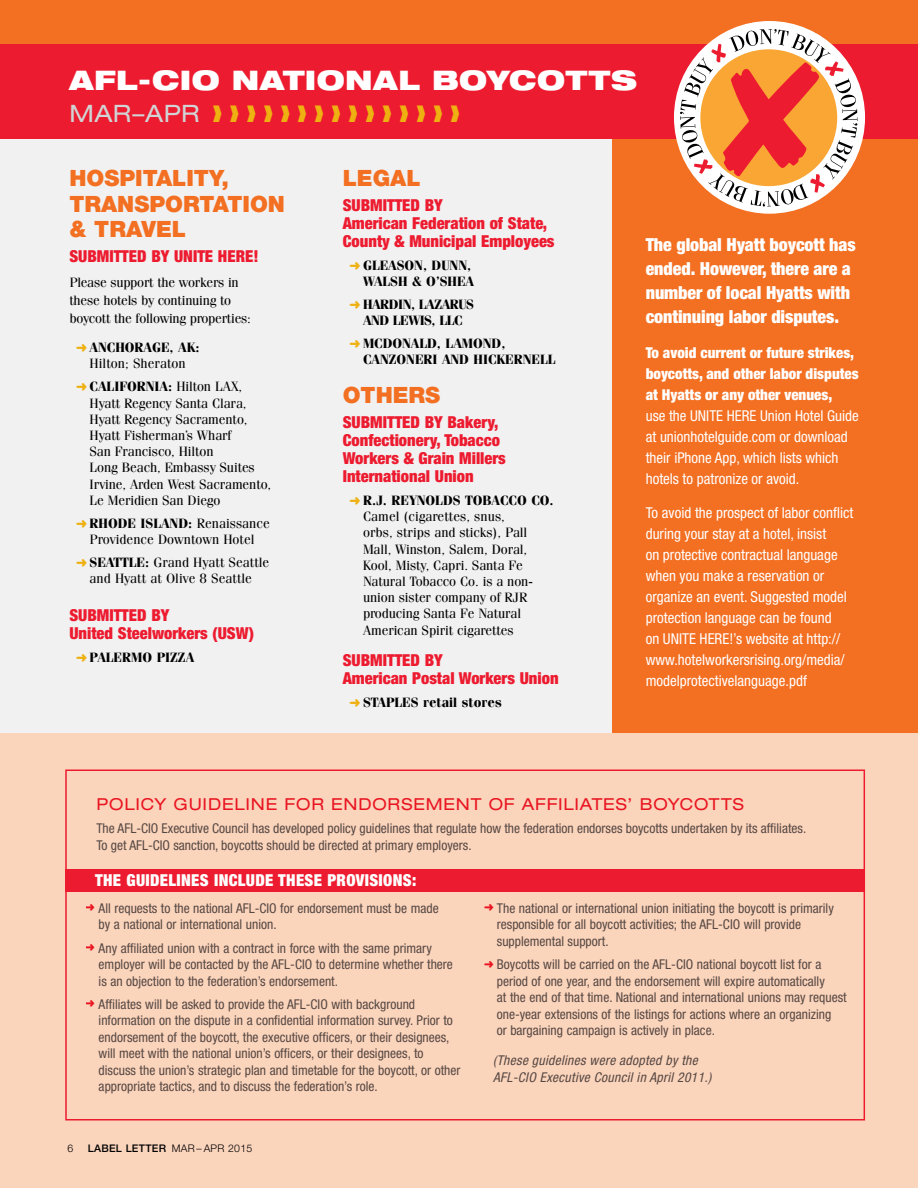
<style>
.page{position:relative;width:918px;height:1188px;background:#fff}
.page>*{position:absolute;margin:0;border:0;box-sizing:border-box;transform-origin:0 0}
.t1{font:900 expanded 27px "Helvetica Neue LT Std";letter-spacing:.015em;color:#fff}
.t2{font:expanded 24px "Helvetica Neue LT Std";letter-spacing:.02em;color:#d1d3d4}
.t3{font:900 22.5px/25.5px "Helvetica Neue LT Std";color:#f36f21}
.t4{font:900 condensed 18px/24px "Helvetica Neue LT Std";letter-spacing:-.005em;color:#fff}
.t5{font:900 condensed 16.5px/18px "Helvetica Neue LT Std";color:#ed1b2f}
.t6{font:expanded 16.5px "Helvetica Neue LT Std";letter-spacing:.05em;color:#ed1b2f}
.t7{font:900 condensed 16.5px "Helvetica Neue LT Std";letter-spacing:.02em;color:#fff}
.t8{font:condensed 15px/21px "Helvetica Neue LT Std";color:#fff}
.t9{font:900 condensed 15px/21px "Helvetica Neue LT Std";color:#fff}
.t10{font:condensed 13.5px/16.5px "Helvetica Neue LT Std";color:#58595b}
.t11{font:13.5px/16.2px "Fenice Std";letter-spacing:-.01em;color:#000}
.t12{font:700 13.5px/16.2px "Fenice Std";color:#000;text-align:right}
.t13{font:italic condensed 13.5px/16.5px "Helvetica Neue LT Std";letter-spacing:.025em;color:#58595b}
.t14{font:700 13.5px/16.2px "Fenice Std";letter-spacing:-.03em;color:#000;text-align:center}
.t15{font:500 10.5px "Helvetica Neue LT Std";letter-spacing:.025em;color:#000}
.t16{font:300 10.5px "Helvetica Neue LT Std";color:#000}
.s1{color:#eeb111}
.s2{font-weight:700}
.s3{color:#ed1b2f}
.s4{font-weight:300}
</style>
<div class="page">
<div style="left:0;top:733px;width:918px;height:455px;background:#fbd4bc"></div>
<div style="left:0;top:0;width:918px;height:54px;background:#f36f21"></div>
<div style="left:0;top:121px;width:918px;height:612px;background:#f1f1f2"></div>
<div style="left:65px;top:770px;width:800px;height:350px;border:2px solid #ed1b2f"></div>
<div style="left:612px;top:0;width:306px;height:733px;background:#f36f21"></div>
<div style="left:66px;top:869px;width:798px;height:22px;background:#ed1b2f"></div>
<div style="left:0;top:44px;width:918px;height:95px;background:#ed1b2f"></div>
<div style="left:674px;top:21px;width:191px;height:193px;background:#fff;border-radius:50%"></div>
<svg style="left:680px;top:29px;width:178px;height:178px"></svg>
<h1 class="t1" style="left:69px;top:63px;width:569px">AFL-CIO NATIONAL BOYCOTTS</h1>
<h2 class="t2" style="left:69px;top:99px;width:392px">MAR–APR <span class="s1">❱</span> <span class="s1">❱</span> <span class="s1">❱</span> <span class="s1">❱</span> <span class="s1">❱</span> <span class="s1">❱</span> <span class="s1">❱</span> <span class="s1">❱</span> <span class="s1">❱</span> <span class="s1">❱</span> <span class="s1">❱</span> <span class="s1">❱</span> <span class="s1">❱</span> <span class="s1">❱</span> <span class="s1">❱</span></h2>
<h3 class="t3" style="left:69px;top:165px;width:217px">HOSPITALITY,<br>TRANSPORTATION &amp; TRAVEL</h3>
<p class="t5" style="left:69px;top:247px;width:191px">SUBMITTED BY UNITE HERE!</p>
<p class="t11" style="left:69px;top:273px;width:183px;line-height:18px">Please support the workers in these hotels by continuing to boycott the following properties:</p>
<p class="t11" style="left:76px;top:339px;width:125px;text-align:center"><span class="s1">➜</span> <span class="s2">ANCHORAGE, AK:<br></span>Hilton; Sheraton</p>
<p class="t11" style="left:90px;top:378px;width:183px;text-indent:-14px"><span class="s1">➜</span> <span class="s2">CALIFORNIA:</span> Hilton LAX,<br>Hyatt Regency Santa Clara,<br>Hyatt Regency Sacramento,<br>Hyatt Fisherman’s Wharf<br>San Francisco, Hilton<br>Long Beach, Embassy Suites<br>Irvine, Arden West Sacramento,<br>Le Meridien San Diego</p>
<p class="t11" style="left:76px;top:515px;width:195px;text-align:center"><span class="s1">➜</span> <span class="s2">RHODE ISLAND:</span> Renaissance<br>Providence Downtown Hotel</p>
<p class="t11" style="left:76px;top:554px;width:195px;text-align:center"><span class="s1">➜</span> <span class="s2">SEATTLE:</span> Grand Hyatt Seattle and Hyatt at Olive 8 Seattle</p>
<p class="t5" style="left:69px;top:606px;width:186px">SUBMITTED BY<br>United Steelworkers (USW)</p>
<p class="t12" style="left:76px;top:649px;width:120px"><span class="s1">➜</span> PALERMO PIZZA</p>
<h3 class="t3" style="left:343px;top:165px;width:79px">LEGAL</h3>
<p class="t5" style="left:343px;top:196px;width:213px">SUBMITTED BY<br>American Federation of State,<br>County &amp; Municipal Employees</p>
<p class="t12" style="left:349px;top:257px;width:126px"><span class="s1">➜</span> GLEASON, DUNN,<br>WALSH &amp; O’SHEA</p>
<p class="t14" style="left:349px;top:296px;width:126px"><span class="s1">➜</span> HARDIN, LAZARUS<br>AND LEWIS, LLC</p>
<p class="t12" style="left:363px;top:335px;width:194px;text-align:left;text-indent:-14px"><span class="s1">➜</span> MCDONALD, LAMOND,<br>CANZONERI AND HICKERNELL</p>
<h3 class="t3" style="left:343px;top:382px;width:99px">OTHERS</h3>
<p class="t5" style="left:343px;top:413px;width:165px">SUBMITTED BY Bakery,<br>Confectionery, Tobacco<br>Workers &amp; Grain Millers<br>International Union</p>
<p class="t11" style="left:363px;top:492px;width:192px;text-indent:-14px"><span class="s1">➜</span> <span class="s2">R.J. REYNOLDS TOBACCO CO.<br></span>Camel (cigarettes, snus,<br>orbs, strips and sticks), Pall<br>Mall, Winston, Salem, Doral,<br>Kool, Misty, Capri. Santa Fe<br>Natural Tobacco Co. is a non&shy;union sister company of RJR producing Santa Fe Natural<br>American Spirit cigarettes</p>
<p class="t5" style="left:343px;top:651px;width:217px">SUBMITTED BY<br>American Postal Workers Union</p>
<p class="t12" style="left:349px;top:694px;width:154px"><span class="s1">➜</span> STAPLES retail stores</p>
<h3 class="t4" style="left:646px;top:233px;width:212px">The global Hyatt boycott has ended. However, there are a number of local Hyatts with continuing labor disputes.</h3>
<p class="t9" style="left:646px;top:342px;width:214px">To avoid current or future strikes, boycotts, and other labor disputes at Hyatts or any other venues,</p>
<p class="t8" style="left:646px;top:405px;width:214px">use the UNITE HERE Union Hotel Guide at unionhotelguide.com or download their iPhone App, which lists which hotels to patronize or avoid.</p>
<p class="t8" style="left:646px;top:502px;width:209px">To avoid the prospect of labor conflict during your stay at a hotel, insist<br>on protective contractual language when you make a reservation or organize an event. Suggested model protection language can be found<br>on UNITE HERE!’s website at http:// www.hotelworkersrising.org/media/ modelprotectivelanguage.pdf</p>
<p class="t6" style="left:96px;top:794px;width:649px">POLICY GUIDELINE FOR ENDORSEMENT OF AFFILIATES’ BOYCOTTS</p>
<p class="t10" style="left:96px;top:820px;width:712px">The AFL-CIO Executive Council has developed policy guidelines that regulate how the federation endorses boycotts undertaken by its affiliates.<br>To get AFL-CIO sanction, boycotts should be directed at primary employers.</p>
<p class="t7" style="left:95px;top:870px;width:323px">THE GUIDELINES INCLUDE THESE PROVISIONS:</p>
<p class="t10" style="left:99px;top:900px;width:342px;text-indent:-13px"><span class="s3">➜</span> All requests to the national AFL-CIO for endorsement must be made by a national or international union.</p>
<p class="t10" style="left:99px;top:939px;width:356px;text-indent:-13px"><span class="s3">➜</span> Any affiliated union with a contract in force with the same primary employer will be contacted by the AFL-CIO to determine whether there is an objection to the federation’s endorsement.</p>
<p class="t10" style="left:99px;top:996px;width:363px;text-indent:-13px"><span class="s3">➜</span> Affiliates will be asked to provide the AFL-CIO with background information on the dispute in a confidential information survey. Prior to endorsement of the boycott, the executive officers, or their designees, will meet with the national union’s officers, or their designees, to discuss the union’s strategic plan and timetable for the boycott, or other appropriate tactics, and to discuss the federation’s role.</p>
<p class="t16" style="left:68px;top:1142px;width:7px">6</p>
<p class="t15" style="left:88px;top:1142px;width:166px">LABEL LETTER <span class="s4">MAR – APR 2015</span></p>
<p class="t10" style="left:497px;top:900px;width:338px;text-indent:-13px"><span class="s3">➜</span> The national or international union initiating the boycott is primarily responsible for all boycott activities; the AFL-CIO will provide supplemental support.</p>
<p class="t10" style="left:497px;top:956px;width:351px;text-indent:-13px"><span class="s3">➜</span> Boycotts will be carried on the AFL-CIO national boycott list for a period of one year, and the endorsement will expire automatically<br>at the end of that time. National and international unions may request one-year extensions of the listings for actions where an organizing<br>or bargaining campaign is actively in place.</p>
<p class="t13" style="left:493px;top:1052px;width:220px">(These guidelines were adopted by the<br>AFL-CIO Executive Council in April 2011.)</p>
</div>
